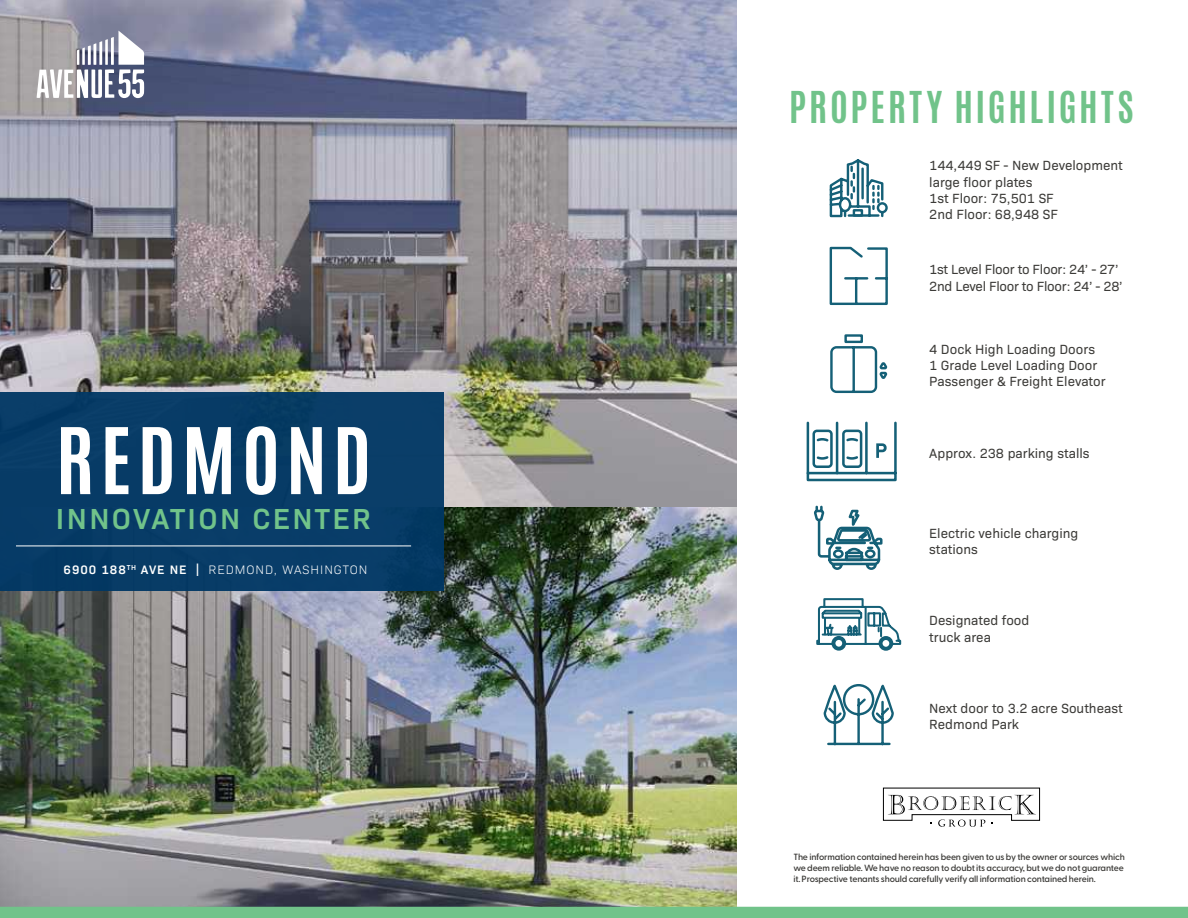
<style>
.page{position:relative;width:1188px;height:918px;background:#fff}
.page>*{position:absolute;margin:0;border:0;box-sizing:border-box;transform-origin:0 0}
.t1{font:700 78px "Antonio";letter-spacing:.08em;color:#fff}
.t2{font:700 36.75px "Antonio";letter-spacing:.075em;color:#71c38a}
.t3{font:600 29.4px "Bio Sans";letter-spacing:.08em;color:#71c38a}
.t4{font:13.5px/16.2px "Bio Sans";color:#3c3b38}
.t5{font:13.5px/16.2px "Bio Sans";letter-spacing:-.02em;color:#3c3b38}
.t6{font:300 12.45px "Bio Sans";letter-spacing:.08em;color:#fff}
.t7{font:600 9px/10.8px "Greycliff CF";letter-spacing:-.02em;color:#3c3b38;text-align:justify}
.s1{font-weight:600}
</style>
<div class="page">
<img style="left:0;top:0;width:736px;height:907px">
<div style="left:0;top:392px;width:444px;height:199px;background:#083c67"></div>
<svg style="left:37px;top:31px;width:107px;height:67px"></svg>
<svg style="left:883px;top:788px;width:157px;height:39px"></svg>
<div style="left:0;top:907px;width:1188px;height:11px;background:#71c38a"></div>
<hr style="left:16px;top:545px;width:395px;height:1px;background:#fff">
<svg style="left:829px;top:159px;width:59px;height:59px"></svg>
<svg style="left:829px;top:246px;width:59px;height:59px"></svg>
<svg style="left:830px;top:334px;width:58px;height:60px"></svg>
<svg style="left:806px;top:421px;width:91px;height:61px"></svg>
<svg style="left:814px;top:505px;width:69px;height:65px"></svg>
<svg style="left:816px;top:598px;width:86px;height:53px"></svg>
<svg style="left:823px;top:684px;width:71px;height:62px"></svg>
<h1 class="t1" style="left:56px;top:402px;width:317px">REDMOND</h1>
<h3 class="t3" style="left:56px;top:497px;width:316px">INNOVATION CENTER</h3>
<p class="t6" style="left:64px;top:561px;width:305px"><span class="s1">6900 188</span><sup>TH</sup> <span class="s1">AVE NE |</span> REDMOND, WASHINGTON</p>
<h2 class="t2" style="left:789px;top:80px;width:346px">PROPERTY HIGHLIGHTS</h2>
<p class="t4" style="left:929px;top:157px;width:195px">144,449 SF - New Development large floor plates<br>1st Floor: 75,501 SF<br>2nd Floor: 68,948 SF</p>
<p class="t5" style="left:929px;top:261px;width:195px">1st Level Floor to Floor: 24’ - 27’<br>2nd Level Floor to Floor: 24’ - 28’</p>
<p class="t4" style="left:929px;top:340px;width:178px">4 Dock High Loading Doors<br>1 Grade Level Loading Door<br>Passenger &amp; Freight Elevator</p>
<p class="t4" style="left:929px;top:444px;width:162px">Approx. 238 parking stalls</p>
<p class="t4" style="left:929px;top:524px;width:151px">Electric vehicle charging stations</p>
<p class="t4" style="left:929px;top:612px;width:102px">Designated food truck area</p>
<p class="t4" style="left:929px;top:699px;width:195px">Next door to 3.2 acre Southeast<br>Redmond Park</p>
<p class="t7" style="left:793px;top:851px;width:333px">The information contained herein has been given to us by the owner or sources which we deem reliable. We have no reason to doubt its accuracy, but we do not guarantee it. Prospective tenants should carefully verify all information contained herein.</p>
</div>
